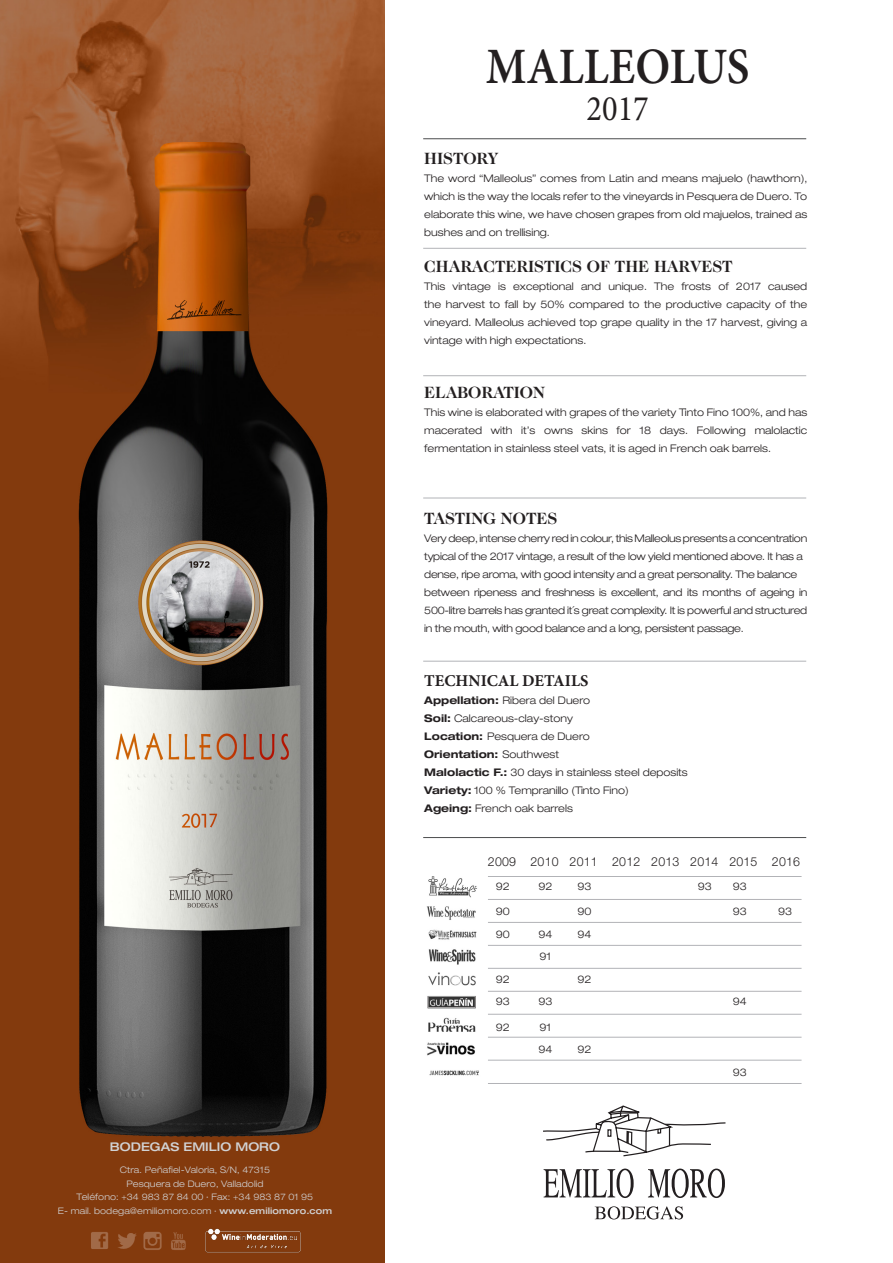
<style>
.page{position:relative;width:893px;height:1263px;background:#fff}
.page>*{position:absolute;margin:0;border:0;box-sizing:border-box;transform-origin:0 0}
.t1{font:600 51px "Minion Pro";color:#231f20;scale:.9 1}
.t2{font:36px "Minion Pro";color:#231f20;scale:.9 1}
.t3{font:700 16.5px "Caslon 224 Std";color:#231f20}
.t4{font:700 16.5px "Minion Pro";color:#231f20}
.t5{font:300 12.3px "Helvetica Neue LT Std";letter-spacing:.015em;color:#231f20}
.t6{font:500 expanded 12px "Helvetica Neue LT Std";color:#d1d2d4}
.t7{font:300 expanded 10.5px/18px "Helvetica Neue LT Std";color:#231f20;text-align:justify}
.t8{font:300 expanded 10.5px "Helvetica Neue LT Std";letter-spacing:-.025em;color:#231f20}
.t9{font:700 expanded 10.5px "Helvetica Neue LT Std";color:#231f20}
.t10{font:300 expanded 9px "Helvetica Neue LT Std";letter-spacing:.01em;color:#d1d2d4}
.s1{font-weight:500}
.s2{font-weight:700}
.s3{font-weight:300}
</style>
<div class="page">
<img style="left:0;top:0;width:385px;height:1263px">
<hr style="left:488px;top:876px;width:313px;height:1px;background:#b2b3b7">
<hr style="left:488px;top:899px;width:313px;height:1px;background:#b2b3b7">
<hr style="left:488px;top:922px;width:313px;height:1px;background:#b2b3b7">
<hr style="left:488px;top:945px;width:313px;height:1px;background:#b2b3b7">
<hr style="left:488px;top:968px;width:313px;height:1px;background:#b2b3b7">
<hr style="left:488px;top:991px;width:313px;height:1px;background:#b2b3b7">
<hr style="left:488px;top:1014px;width:313px;height:1px;background:#b2b3b7">
<hr style="left:488px;top:1037px;width:313px;height:1px;background:#b2b3b7">
<hr style="left:488px;top:1060px;width:313px;height:1px;background:#b2b3b7">
<hr style="left:488px;top:1083px;width:313px;height:1px;background:#b2b3b7">
<hr style="left:423px;top:837px;width:383px;height:1px;background:#4b4c4d">
<hr style="left:423px;top:661px;width:383px;height:1px;background:#b2b3b7">
<hr style="left:423px;top:375px;width:383px;height:1px;background:#b2b3b7">
<hr style="left:423px;top:498px;width:383px;height:1px;background:#b2b3b7">
<hr style="left:423px;top:248px;width:383px;height:1px;background:#b2b3b7">
<hr style="left:423px;top:138px;width:383px;height:1px;background:#4b4c4d">
<img style="left:428px;top:876px;width:49px;height:22px">
<img style="left:426px;top:906px;width:51px;height:34px">
<img style="left:428px;top:949px;width:48px;height:37px">
<img style="left:427px;top:996px;width:49px;height:36px">
<img style="left:427px;top:1042px;width:48px;height:14px">
<img style="left:204px;top:1228px;width:97px;height:29px">
<svg style="left:543px;top:1105px;width:183px;height:52px"></svg>
<svg style="left:595px;top:1206px;width:88px;height:13px"></svg>
<svg style="left:544px;top:1168px;width:90px;height:30px"></svg>
<svg style="left:648px;top:1168px;width:77px;height:30px"></svg>
<img style="left:88px;top:1229px;width:100px;height:23px">
<img style="left:429px;top:1070px;width:50px;height:6px">
<p class="t6" style="left:110px;top:1139px;width:171px">BODEGAS EMILIO MORO</p>
<p class="t10" style="left:120px;top:1164px;width:152px">Ctra. Peñafiel-Valoria, S/N, 47315</p>
<p class="t10" style="left:126px;top:1178px;width:139px">Pesquera de Duero, Valladolid</p>
<p class="t10" style="left:77px;top:1191px;width:238px">Teléfono: +34 983 87 84 00 · Fax: +34 983 87 01 95</p>
<p class="t10" style="left:58px;top:1205px;width:276px">E- mail. bodega@emiliomoro.com · <span class="s1">www.emiliomoro.com</span></p>
<p class="t1" style="left:486px;top:31px;width:294px">MALLEOLUS</p>
<p class="t2" style="left:587px;top:84px;width:71px">2017</p>
<p class="t3" style="left:424px;top:149px;width:75px">HISTORY</p>
<p class="t7" style="left:424px;top:169px;width:385px">The word “Malleolus” comes from Latin and means majuelo (hawthorn), which is the way the locals refer to the vineyards in Pesquera de Duero. To elaborate this wine, we have chosen grapes from old majuelos, trained as bushes and on trellising.</p>
<p class="t3" style="left:424px;top:257px;width:310px">CHARACTERISTICS OF THE HARVEST</p>
<p class="t7" style="left:424px;top:277px;width:385px">This vintage is exceptional and unique. The frosts of 2017 caused the harvest to fall by 50% compared to the productive capacity of the vineyard. Malleolus achieved top grape quality in the 17 harvest, giving a vintage with high expectations.</p>
<p class="t3" style="left:424px;top:383px;width:122px">ELABORATION</p>
<p class="t7" style="left:424px;top:403px;width:385px">This wine is elaborated with grapes of the variety Tinto Fino 100%, and has</p>
<p class="t7" style="left:424px;top:421px;width:385px">macerated with it’s owns skins for 18 days. Following malolactic fermentation in stainless steel vats, it is aged in French oak barrels.</p>
<p class="t3" style="left:424px;top:509px;width:134px">TASTING NOTES</p>
<p class="t8" style="left:424px;top:532px;width:385px">Very deep, intense cherry red in colour, this Malleolus presents a concentration</p>
<p class="t8" style="left:424px;top:550px;width:380px">typical of the 2017 vintage, a result of the low yield mentioned above. It has a</p>
<p class="t8" style="left:424px;top:568px;width:375px">dense, ripe aroma, with good intensity and a great personality. The balance</p>
<p class="t7" style="left:424px;top:583px;width:385px">between ripeness and freshness is excellent, and its months of ageing in 500-litre barrels has granted it´s great complexity. It is powerful and structured in the mouth, with good balance and a long, persistent passage.</p>
<p class="t4" style="left:424px;top:669px;width:166px">TECHNICAL DETAILS</p>
<p class="t7" style="left:424px;top:691px;width:168px"><span class="s2">Appellation:</span> Ribera del Duero</p>
<p class="t7" style="left:424px;top:709px;width:150px"><span class="s2">Soil:</span> Calcareous-clay-stony</p>
<p class="t7" style="left:424px;top:727px;width:167px"><span class="s2">Location:</span> Pesquera de Duero</p>
<p class="t9" style="left:424px;top:747px;width:136px">Orientation: <span class="s3">Southwest</span></p>
<p class="t7" style="left:424px;top:763px;width:265px"><span class="s2">Malolactic F.:</span> 30 days in stainless steel deposits</p>
<p class="t7" style="left:424px;top:781px;width:206px"><span class="s2">Variety:</span> 100 % Tempranillo (Tinto Fino)</p>
<p class="t7" style="left:424px;top:799px;width:150px"><span class="s2">Ageing:</span> French oak barrels</p>
<p class="t5" style="left:488px;top:854px;width:314px">2009 2010 2011 2012 2013 2014 2015 2016</p>
<p class="t7" style="left:496px;top:877px;width:16px">92</p>
<p class="t7" style="left:538px;top:877px;width:16px">92</p>
<p class="t7" style="left:578px;top:877px;width:16px">93</p>
<p class="t7" style="left:698px;top:877px;width:16px">93</p>
<p class="t7" style="left:496px;top:902px;width:16px">90</p>
<p class="t7" style="left:578px;top:902px;width:16px">90</p>
<p class="t7" style="left:538px;top:925px;width:16px">94</p>
<p class="t7" style="left:496px;top:925px;width:16px">90</p>
<p class="t7" style="left:578px;top:925px;width:16px">94</p>
<p class="t7" style="left:578px;top:970px;width:16px">92</p>
<p class="t7" style="left:540px;top:947px;width:13px">91</p>
<p class="t7" style="left:496px;top:970px;width:16px">92</p>
<p class="t7" style="left:733px;top:877px;width:16px">93</p>
<p class="t7" style="left:733px;top:902px;width:16px">93</p>
<p class="t7" style="left:496px;top:992px;width:16px">93</p>
<p class="t7" style="left:538px;top:992px;width:16px">93</p>
<p class="t7" style="left:733px;top:992px;width:16px">94</p>
<p class="t7" style="left:540px;top:1018px;width:13px">91</p>
<p class="t7" style="left:496px;top:1018px;width:16px">92</p>
<p class="t7" style="left:538px;top:1040px;width:16px">94</p>
<p class="t7" style="left:578px;top:1040px;width:16px">92</p>
<p class="t7" style="left:733px;top:1063px;width:16px">93</p>
<p class="t7" style="left:778px;top:902px;width:16px">93</p>
</div>
